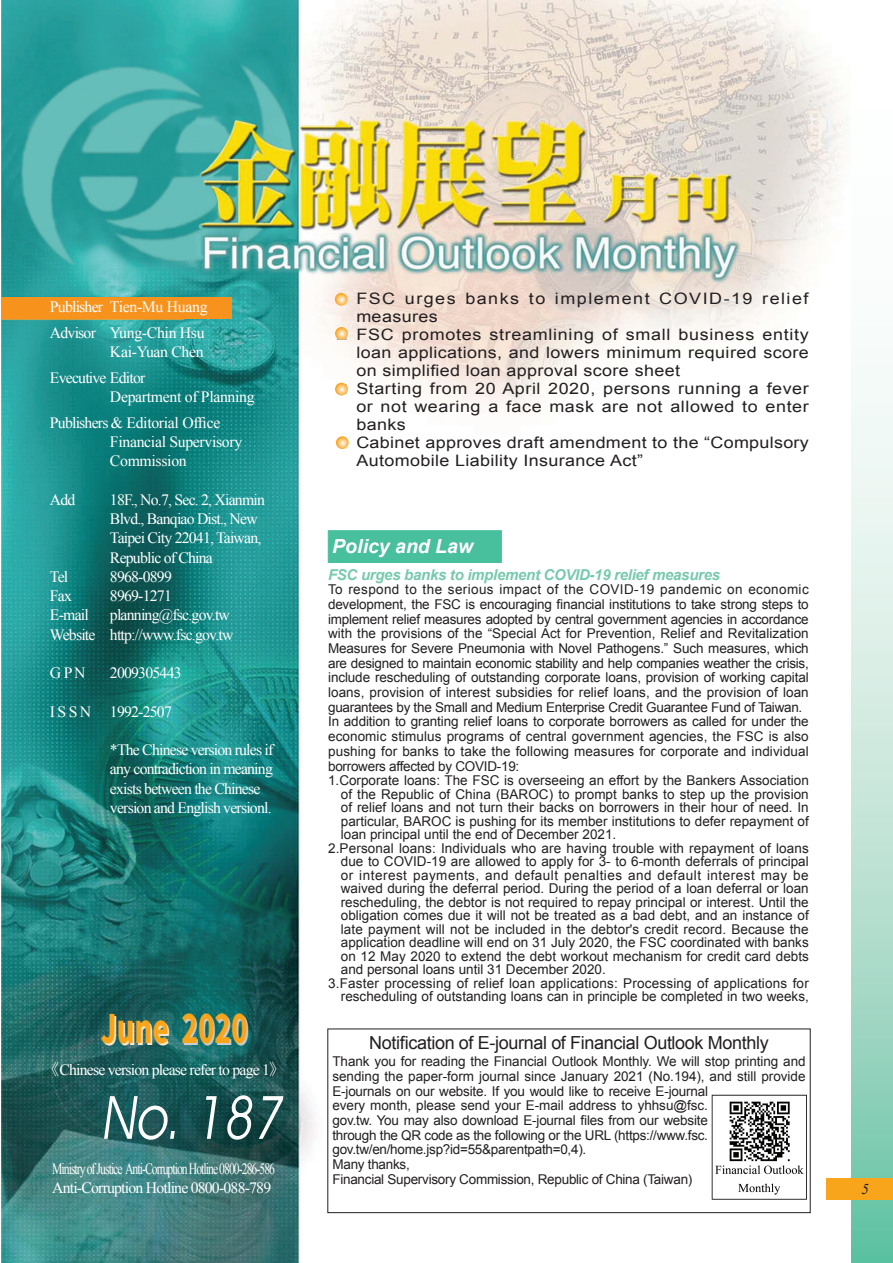
<style>
.page{position:relative;width:893px;height:1263px;background:#fff}
.page>*{position:absolute;margin:0;border:0;box-sizing:border-box;transform-origin:0 0}
.t1{font:60px "Avant Garde IT Cby BT";color:#fff;scale:.86 1}
.t2{font:900 39px "Noto Sans CJ Ktc";color:#f9a51b;scale:.7 1}
.t3{font:italic 700 19.5px "Arial";color:#fff}
.t4{font:18px "Arial";letter-spacing:-.02em;color:#231f20}
.t5{font:15.75px/19.2px "Times New Roman";letter-spacing:-.05em;color:#fff}
.t6{font:15.75px/18px "Arial";letter-spacing:.02em;color:#231f20;scale:1.14 1}
.t7{font:15.75px/19.2px "Times New Roman";letter-spacing:-.08em;color:#fff;scale:.74 1}
.t8{font:15.75px/25.7px "Times New Roman";letter-spacing:-.02em;color:#fff}
.t9{font:italic 700 15px "Arial";letter-spacing:-.02em;color:#77c9ae}
.t10{font:italic 15px "Times New Roman";color:#231f20}
.t11{font:13.5px/14.7px "Arial";color:#231f20}
.t12{font:13.5px "Arial";letter-spacing:-.02em;color:#231f20}
.t13{font:13.5px "Arial";letter-spacing:.035em;color:#231f20}
.t14{font:13.5px "Arial";letter-spacing:.03em;color:#231f20}
.s1{font-family:"Noto Sans CJ Ktc";font-weight:300}
</style>
<div class="page">
<img style="left:1px;top:0;width:850px;height:1263px">
<svg style="left:851px;top:367px;width:42px;height:896px;background:#bde3d5"></svg>
<div style="left:826px;top:1178px;width:67px;height:21px;background:#f9a51b"></div>
<div style="left:1px;top:297px;width:231px;height:22px;background:#f7931d"></div>
<div style="left:328px;top:530px;width:174px;height:33px;background:#48bf9d;border:1px solid #48bf9d"></div>
<svg style="left:335px;top:293px;width:13px;height:13px"></svg>
<svg style="left:336px;top:436px;width:13px;height:13px"></svg>
<div style="left:327px;top:1028px;width:484px;height:185px;border:1px solid #231f20"></div>
<img style="left:712px;top:1094px;width:95px;height:106px">
<svg style="left:335px;top:327px;width:13px;height:13px"></svg>
<svg style="left:335px;top:383px;width:13px;height:12px"></svg>
<p class="t5" style="left:50px;top:294px;width:159px;line-height:25.7px">Publisher Tien-Mu Huang<br>Advisor Yung-Chin Hsu</p>
<p class="t5" style="left:50px;top:339px;width:155px;line-height:25.7px;text-indent:60px">Kai-Yuan Chen<br>Evecutive Editor</p>
<p class="t8" style="left:50px;top:384px;width:206px;text-indent:60px">Department of Planning<br>Publishers &amp; Editorial Office</p>
<p class="t8" style="left:110px;top:432px;width:134px;line-height:19.2px">Financial Supervisory<br>Commission</p>
<p class="t5" style="left:50px;top:490px;width:27px">Add</p>
<p class="t5" style="left:110px;top:490px;width:157px">18F., No.7, Sec. 2, Xianmin<br>Blvd., Banqiao Dist., New<br>Taipei City 22041, Taiwan,<br>Republic of China</p>
<p class="t5" style="left:50px;top:567px;width:20px">Tel</p>
<p class="t5" style="left:110px;top:567px;width:63px">8968-0899</p>
<p class="t5" style="left:50px;top:586px;width:24px">Fax</p>
<p class="t5" style="left:110px;top:586px;width:63px">8969-1271</p>
<p class="t5" style="left:50px;top:605px;width:40px">E-mail</p>
<p class="t5" style="left:50px;top:605px;width:185px;text-align:right">planning@fsc.gov.tw<br>Website http://www.fsc.gov.tw</p>
<p class="t5" style="left:50px;top:663px;width:37px">G P N</p>
<p class="t5" style="left:110px;top:663px;width:73px">2009305443</p>
<p class="t5" style="left:50px;top:701px;width:123px">I S S N 1992-2507</p>
<p class="t5" style="left:110px;top:740px;width:165px">*The Chinese version rules if any contradiction in meaning exists between the Chinese version and English versionl.</p>
<h2 class="t2" style="left:101px;top:1007px;width:212px">June 2020</h2>
<p class="t5" style="left:43px;top:1059px;width:243px"><span class="s1">《</span>Chinese version please refer to page 1<span class="s1">》</span></p>
<h1 class="t1" style="left:101px;top:1081px;width:223px">No. 187</h1>
<p class="t7" style="left:52px;top:1159px;width:303px">Ministry of Justice Anti-Corruption Hotline 0800-286-586<br>Anti-Corruption Hotline 0800-088-789</p>
<p class="t6" style="left:356px;top:289px;width:398px">FSC urges banks to implement COVID-19 relief measures<br>FSC promotes streamlining of small business entity loan applications, and lowers minimum required score on simplified loan approval score sheet<br>Starting from 20 April 2020, persons running a fever or not wearing a face mask are not allowed to enter banks<br>Cabinet approves draft amendment to the “Compulsory Automobile Liability Insurance Act”</p>
<h3 class="t3" style="left:332px;top:534px;width:142px">Policy and Law</h3>
<p class="t9" style="left:328px;top:565px;width:394px">FSC urges banks to implement COVID-19 relief measures</p>
<p class="t14" style="left:328px;top:580px;width:482px">To respond to the serious impact of the COVID-19 pandemic on economic</p>
<p class="t11" style="left:328px;top:597px;width:482px">development, the FSC is encouraging financial institutions to take strong steps to</p>
<p class="t12" style="left:328px;top:610px;width:482px">implement relief measures adopted by central government agencies in accordance</p>
<p class="t11" style="left:328px;top:626px;width:482px">with the provisions of the “Special Act for Prevention, Relief and Revitalization</p>
<p class="t11" style="left:328px;top:641px;width:482px">Measures for Severe Pneumonia with Novel Pathogens.” Such measures, which</p>
<p class="t12" style="left:328px;top:654px;width:482px">are designed to maintain economic stability and help companies weather the crisis,</p>
<p class="t11" style="left:328px;top:670px;width:482px">include rescheduling of outstanding corporate loans, provision of working capital</p>
<p class="t11" style="left:328px;top:685px;width:482px">loans, provision of interest subsidies for relief loans, and the provision of loan</p>
<p class="t12" style="left:328px;top:698px;width:476px">guarantees by the Small and Medium Enterprise Credit Guarantee Fund of Taiwan.</p>
<p class="t11" style="left:328px;top:714px;width:482px">In addition to granting relief loans to corporate borrowers as called for under the</p>
<p class="t11" style="left:328px;top:729px;width:482px">economic stimulus programs of central government agencies, the FSC is also</p>
<p class="t11" style="left:328px;top:744px;width:482px">pushing for banks to take the following measures for corporate and individual</p>
<p class="t12" style="left:328px;top:757px;width:193px">borrowers affected by COVID-19:</p>
<p class="t11" style="left:328px;top:773px;width:482px">1.Corporate loans: The FSC is overseeing an effort by the Bankers Association</p>
<p class="t11" style="left:341px;top:787px;width:469px">of the Republic of China (BAROC) to prompt banks to step up the provision</p>
<p class="t11" style="left:341px;top:800px;width:469px">of relief loans and not turn their backs on borrowers in their hour of need. In</p>
<p class="t11" style="left:341px;top:814px;width:469px">particular, BAROC is pushing for its member institutions to defer repayment of</p>
<p class="t11" style="left:341px;top:827px;width:277px">loan principal until the end of December 2021.</p>
<p class="t11" style="left:328px;top:841px;width:482px">2.Personal loans: Individuals who are having trouble with repayment of loans</p>
<p class="t11" style="left:341px;top:854px;width:469px">due to COVID-19 are allowed to apply for 3- to 6-month deferrals of principal</p>
<p class="t13" style="left:341px;top:866px;width:469px">or interest payments, and default penalties and default interest may be</p>
<p class="t11" style="left:341px;top:881px;width:469px">waived during the deferral period. During the period of a loan deferral or loan</p>
<p class="t11" style="left:341px;top:895px;width:469px">rescheduling, the debtor is not required to repay principal or interest. Until the</p>
<p class="t11" style="left:341px;top:908px;width:469px">obligation comes due it will not be treated as a bad debt, and an instance of</p>
<p class="t11" style="left:341px;top:922px;width:469px">late payment will not be included in the debtor's credit record. Because the</p>
<p class="t11" style="left:341px;top:935px;width:469px">application deadline will end on 31 July 2020, the FSC coordinated with banks</p>
<p class="t11" style="left:341px;top:949px;width:469px">on 12 May 2020 to extend the debt workout mechanism for credit card debts</p>
<p class="t11" style="left:341px;top:962px;width:266px">and personal loans until 31 December 2020.</p>
<p class="t11" style="left:328px;top:976px;width:482px">3.Faster processing of relief loan applications: Processing of applications for</p>
<p class="t11" style="left:341px;top:989px;width:469px">rescheduling of outstanding loans can in principle be completed in two weeks,</p>
<h3 class="t4" style="left:369px;top:1031px;width:401px">Notification of E-journal of Financial Outlook Monthly</h3>
<p class="t11" style="left:332px;top:1054px;width:475px">Thank you for reading the Financial Outlook Monthly. We will stop printing and sending the paper-form journal since January 2021 (No.194), and still provide E-journals on our website. If you would like to receive E-journal<br>every month, please send your E-mail address to yhhsu@fsc.<br>gov.tw. You may also download E-journal files from our website<br>through the QR code as the following or the URL (https://www.fsc. gov.tw/en/home.jsp?id=55&amp;parentpath=0,4).<br>Many thanks,<br>Financial Supervisory Commission, Republic of China (Taiwan)</p>
<p class="t10" style="left:861px;top:1179px;width:9px">5</p>
</div>
